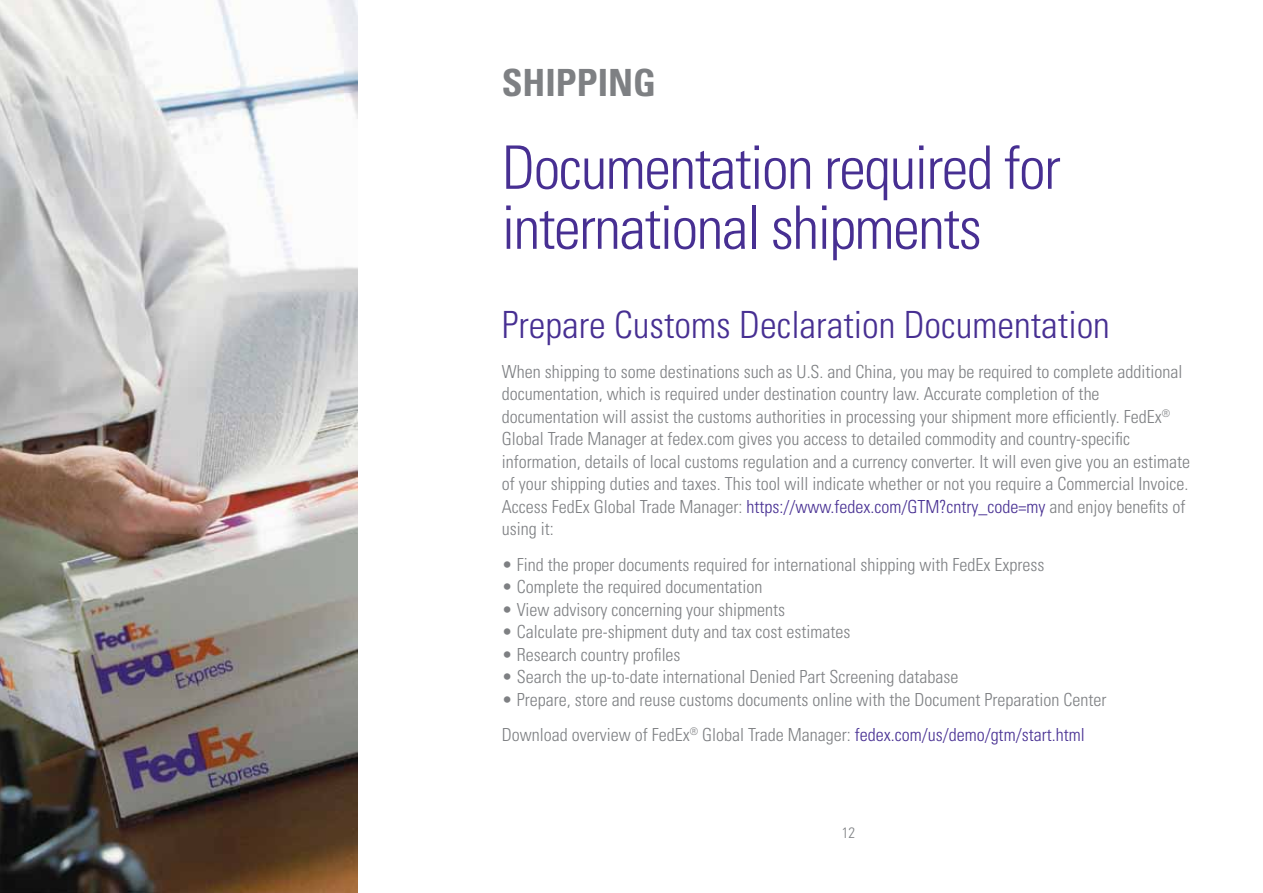
<style>
.page{position:relative;width:1263px;height:893px;background:#fff}
.page>*{position:absolute;margin:0;border:0;box-sizing:border-box;transform-origin:0 0}
.t1{font:300 condensed 60px/60px "Univers";letter-spacing:-.025em;color:#472f92}
.t2{font:300 condensed 37.5px "Univers";color:#472f92}
.t3{font:700 condensed 37.5px "Univers";color:#7e8083}
.t4{font:300 condensed 18px/22.5px "Univers";color:#7e8083}
.t5{font:300 condensed 15px "Univers";color:#7e8083}
.s1{color:#472f92}
</style>
<div class="page">
<img style="left:0;top:0;width:357px;height:893px">
<h2 class="t3" style="left:502px;top:60px;width:41px">SHIPPING</h2>
<h1 class="t1" style="left:502px;top:138px;width:560px">Documentation required for international shipments</h1>
<h2 class="t2" style="left:502px;top:303px;width:610px">Prepare Customs Declaration Documentation</h2>
<p class="t4" style="left:502px;top:360px;width:690px">When shipping to some destinations such as U.S. and China, you may be required to complete additional documentation, which is required under destination country law. Accurate completion of the documentation will assist the customs authorities in processing your shipment more efficiently. FedEx<sup>® </sup>Global Trade Manager at fedex.com gives you access to detailed commodity and country-specific information, details of local customs regulation and a currency converter. It will even give you an estimate of your shipping duties and taxes. This tool will indicate whether or not you require a Commercial Invoice.<br>Access FedEx Global Trade Manager: <span class="s1">https://www.fedex.com/GTM?cntry_code=my</span> and enjoy benefits of using it:</p>
<p class="t4" style="left:502px;top:553px;width:544px">• Find the proper documents required for international shipping with FedEx Express</p>
<p class="t4" style="left:502px;top:576px;width:262px">• Complete the required documentation</p>
<p class="t4" style="left:502px;top:598px;width:285px">• View advisory concerning your shipments</p>
<p class="t4" style="left:502px;top:621px;width:350px">• Calculate pre-shipment duty and tax cost estimates</p>
<p class="t4" style="left:502px;top:643px;width:180px">• Research country profiles</p>
<p class="t4" style="left:502px;top:666px;width:458px">• Search the up-to-date international Denied Part Screening database</p>
<p class="t4" style="left:502px;top:682px;width:606px;line-height:35.2px">• Prepare, store and reuse customs documents online with the Document Preparation Center<br>Download overview of FedEx<sup>®</sup> Global Trade Manager: <span class="s1">fedex.com/us/demo/gtm/start.html</span></p>
<p class="t5" style="left:842px;top:824px;width:15px">12</p>
</div>
